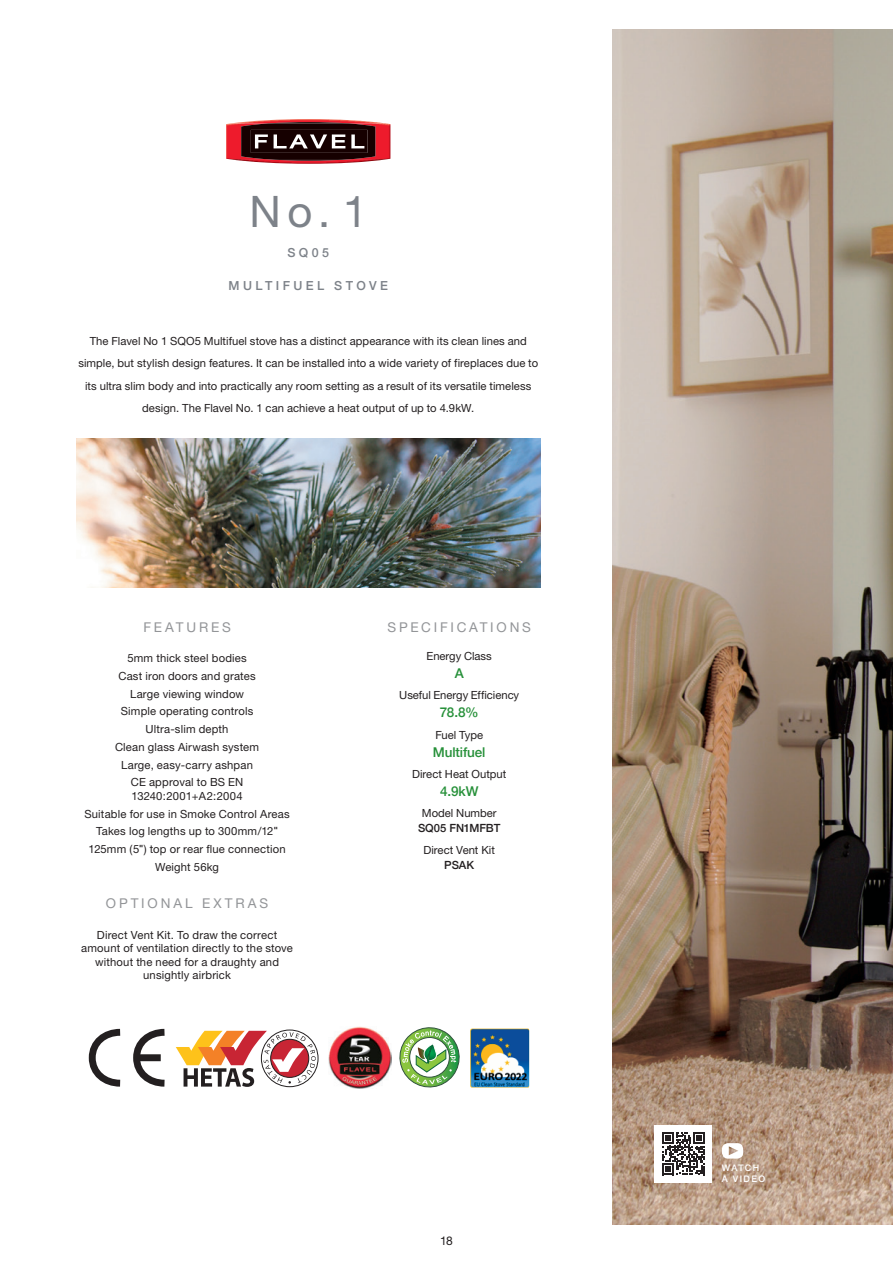
<style>
.page{position:relative;width:893px;height:1263px;background:#fff}
.page>*{position:absolute;margin:0;border:0;box-sizing:border-box;transform-origin:0 0}
.t1{font:43.5px "Helvetica Neue";color:#7d8289}
.t2{font:13.5px "Helvetica Neue";letter-spacing:.21em;color:#939598}
.t3{font:500 13.5px "Helvetica Neue";letter-spacing:-.01em;color:#269039}
.t4{font:500 12.45px "Helvetica Neue";letter-spacing:.275em;color:#7d8289}
.t5{font:12px "Helvetica Neue";color:#231f20}
.t6{font:11.25px/17.7px "Helvetica Neue";letter-spacing:.01em;color:#231f20;text-align:center}
.t7{font:500 11.25px "Helvetica Neue";letter-spacing:-.005em;color:#231f20}
.t8{font:500 9px/10.5px "Helvetica Neue";letter-spacing:.15em;color:#fff}
.s1{font-family:"Museo Sans 700"}
</style>
<div class="page">
<img style="left:612px;top:30px;width:281px;height:1195px">
<img style="left:77px;top:438px;width:463px;height:150px">
<svg style="left:88px;top:1028px;width:77px;height:59px"></svg>
<div style="left:137px;top:1054px;width:24px;height:7px;background:#231f20"></div>
<svg style="left:176px;top:1031px;width:140px;height:56px"></svg>
<svg style="left:399px;top:1027px;width:61px;height:61px"></svg>
<img style="left:328px;top:1026px;width:63px;height:63px">
<img style="left:470px;top:1028px;width:59px;height:59px">
<img style="left:235px;top:119px;width:147px;height:4px">
<img style="left:228px;top:159px;width:160px;height:5px">
<img style="left:226px;top:123px;width:164px;height:36px">
<img style="left:268px;top:122px;width:81px;height:1px">
<img style="left:265px;top:159px;width:87px;height:2px">
<img style="left:241px;top:123px;width:134px;height:36px">
<img style="left:251px;top:130px;width:116px;height:23px">
<svg style="left:722px;top:1143px;width:21px;height:15px"></svg>
<div style="left:655px;top:1125px;width:57px;height:57px;background:#fff"></div>
<svg style="left:662px;top:1132px;width:43px;height:43px"></svg>
<h1 class="t1" style="left:249px;top:185px;width:119px">No. 1</h1>
<p class="t4" style="left:287px;top:242px;width:43px">SQ05</p>
<p class="t4" style="left:229px;top:275px;width:161px">MULTIFUEL STOVE</p>
<p class="t6" style="left:78px;top:329px;width:461px;line-height:22.5px">The Flavel No 1 SQO5 Multifuel stove has a distinct appearance with its clean lines and simple, but stylish design features. It can be installed into a wide variety of fireplaces due to its ultra slim body and into practically any room setting as a result of its versatile timeless design. The Flavel No. 1 can achieve a heat output of up to 4.9kW.</p>
<p class="t2" style="left:143px;top:619px;width:89px">FEATURES</p>
<p class="t6" style="left:115px;top:649px;width:146px">5mm thick steel bodies<br>Cast iron doors and grates<br>Large viewing window<br>Simple operating controls<br>Ultra-slim depth<br>Clean glass Airwash system<br>Large, easy-carry ashpan<br>CE approval to BS EN</p>
<p class="t6" style="left:84px;top:787px;width:207px">13240:2001+A2:2004<br>Suitable for use in Smoke Control Areas<br>Takes log lengths up to 300mm/12<span class="s1">"<br></span>125mm (5<span class="s1">"</span>) top or rear flue connection<br>Weight 56kg</p>
<p class="t2" style="left:106px;top:895px;width:164px">OPTIONAL EXTRAS</p>
<p class="t6" style="left:81px;top:928px;width:213px;line-height:13.5px">Direct Vent Kit. To draw the correct amount of ventilation directly to the stove without the need for a draughty and unsightly airbrick</p>
<p class="t2" style="left:387px;top:619px;width:145px">SPECIFICATIONS</p>
<p class="t6" style="left:427px;top:647px;width:67px">Energy Class</p>
<p class="t3" style="left:455px;top:662px;width:11px">A</p>
<p class="t6" style="left:399px;top:686px;width:121px">Useful Energy Efficiency</p>
<p class="t3" style="left:440px;top:702px;width:40px">78.8%</p>
<p class="t6" style="left:435px;top:726px;width:49px">Fuel Type</p>
<p class="t3" style="left:433px;top:741px;width:54px">Multifuel</p>
<p class="t6" style="left:412px;top:765px;width:95px">Direct Heat Output</p>
<p class="t3" style="left:440px;top:780px;width:40px">4.9kW</p>
<p class="t6" style="left:422px;top:804px;width:76px">Model Number</p>
<p class="t7" style="left:418px;top:819px;width:84px">SQ05 FN1MFBT</p>
<p class="t6" style="left:424px;top:841px;width:73px">Direct Vent Kit</p>
<p class="t7" style="left:444px;top:856px;width:31px">PSAK</p>
<p class="t5" style="left:440px;top:1233px;width:14px">18</p>
<p class="t8" style="left:722px;top:1162px;width:45px">WATCH<br>A VIDEO</p>
</div>
